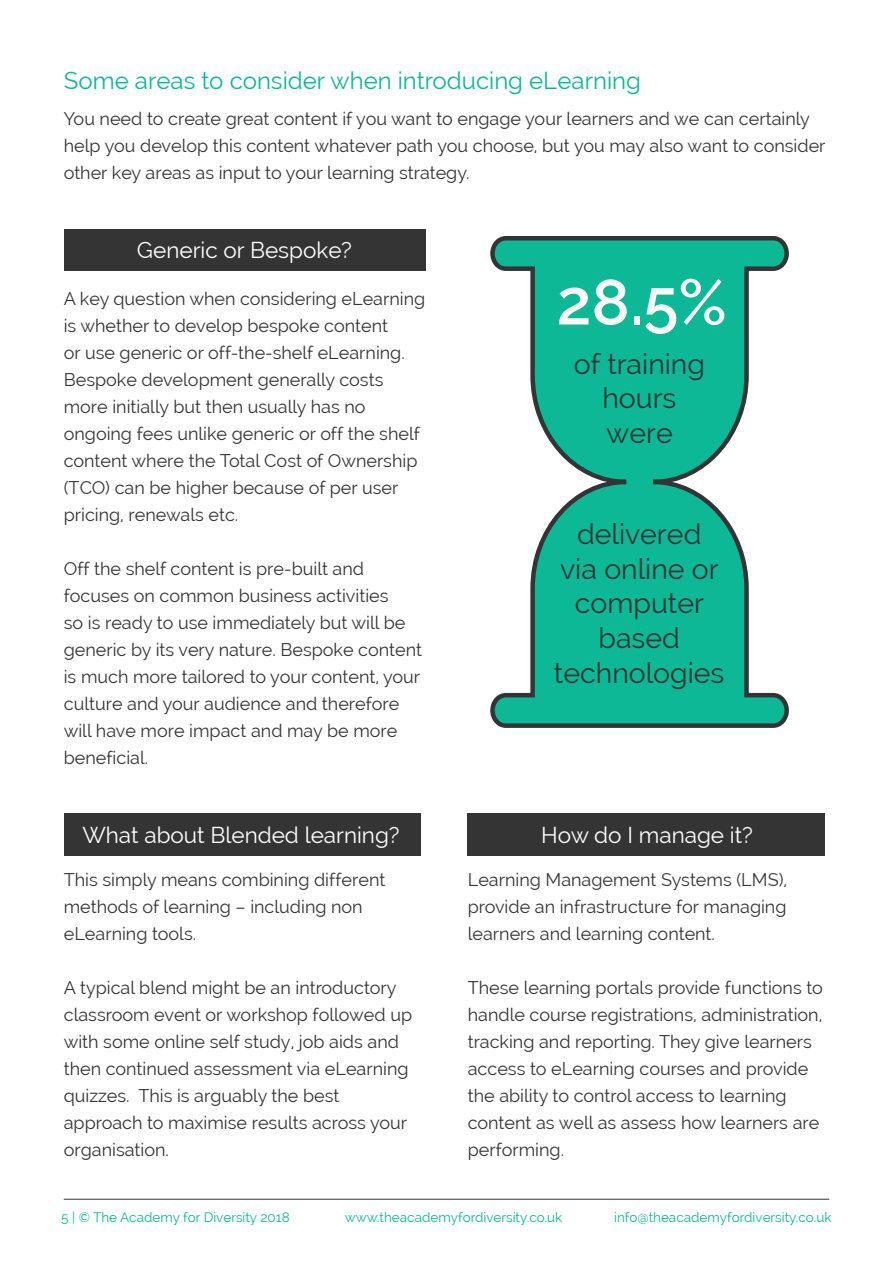
<style>
.page{position:relative;width:893px;height:1263px;background:#fff}
.page>*{position:absolute;margin:0;border:0;box-sizing:border-box;transform-origin:0 0}
.t1{font:600 63.6px "Raleway";color:#fcf9f5}
.t2{font:28.5px/34.5px "Raleway";color:#333433;text-align:center}
.t3{font:24px "Raleway";color:#0db896}
.t4{font:22.5px "Raleway";color:#fff}
.t5{font:18px/27px "Raleway";color:#333433}
.t6{font:13.5px "Raleway";color:#0db896}
</style>
<div class="page">
<hr style="left:64px;top:1199px;width:765px;height:1px;background:#343333">
<div style="left:468px;top:813px;width:357px;height:42px;background:#333433"></div>
<div style="left:64px;top:813px;width:356px;height:42px;background:#333433"></div>
<div style="left:64px;top:230px;width:361px;height:41px;background:#333433"></div>
<svg style="left:490px;top:236px;width:299px;height:492px"></svg>
<h3 class="t3" style="left:64px;top:67px;width:579px">Some areas to consider when introducing eLearning</h3>
<p class="t5" style="left:64px;top:105px;width:763px">You need to create great content if you want to engage your learners and we can certainly help you develop this content whatever path you choose, but you may also want to consider other key areas as input to your learning strategy.</p>
<p class="t4" style="left:137px;top:237px;width:217px">Generic or Bespoke?</p>
<p class="t5" style="left:64px;top:285px;width:363px">A key question when considering eLearning is whether to develop bespoke content<br>or use generic or off-the-shelf eLearning.<br>Bespoke development generally costs more initially but then usually has no ongoing fees unlike generic or off the shelf content where the Total Cost of Ownership (TCO) can be higher because of per user pricing, renewals etc.</p>
<p class="t5" style="left:64px;top:555px;width:360px">Off the shelf content is pre-built and focuses on common business activities<br>so is ready to use immediately but will be generic by its very nature. Bespoke content is much more tailored to your content, your culture and your audience and therefore will have more impact and may be more beneficial.</p>
<p class="t4" style="left:82px;top:822px;width:319px">What about Blended learning?</p>
<p class="t5" style="left:64px;top:866px;width:323px">This simply means combining different methods of learning – including non eLearning tools.</p>
<p class="t5" style="left:64px;top:974px;width:350px">A typical blend might be an introductory classroom event or workshop followed up with some online self study, job aids and then continued assessment via eLearning quizzes. This is arguably the best approach to maximise results across your organisation.</p>
<h1 class="t1" style="left:556px;top:266px;width:172px">28.5%</h1>
<h2 class="t2" style="left:574px;top:346px;width:133px">of training hours were</h2>
<h2 class="t2" style="left:554px;top:517px;width:172px">delivered<br>via online or computer based technologies</h2>
<p class="t4" style="left:541px;top:822px;width:213px">How do I manage it?</p>
<p class="t5" style="left:468px;top:866px;width:321px;text-align:justify">Learning Management Systems (LMS), provide an infrastructure for managing learners and learning content.</p>
<p class="t5" style="left:468px;top:974px;width:357px">These learning portals provide functions to handle course registrations, administration, tracking and reporting. They give learners access to eLearning courses and provide the ability to control access to learning content as well as assess how learners are performing.</p>
<p class="t6" style="left:61px;top:1209px;width:230px">5 | © The Academy for Diversity 2018</p>
<p class="t6" style="left:345px;top:1209px;width:219px">www.theacademyfordiversity.co.uk</p>
<p class="t6" style="left:614px;top:1209px;width:219px">info@theacademyfordiversity.co.uk</p>
</div>
